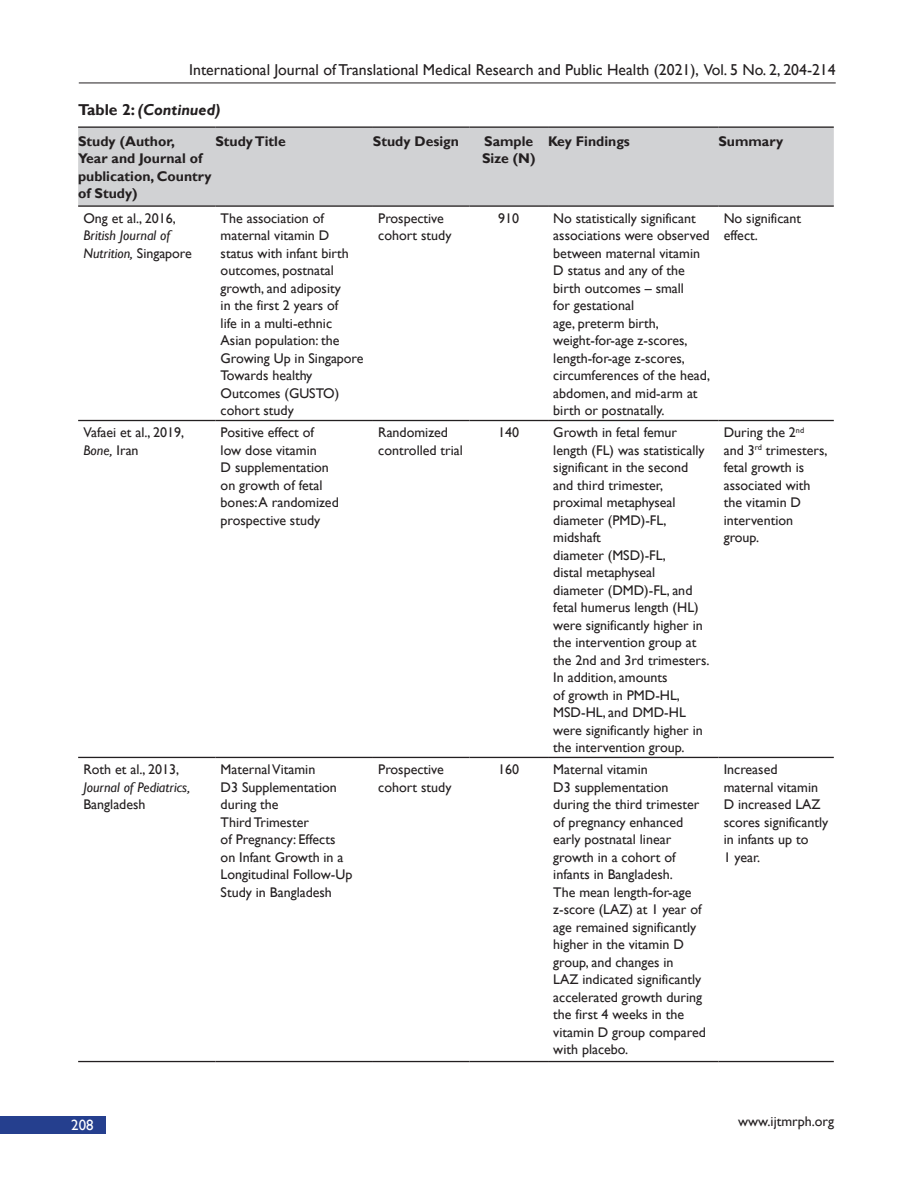
<style>
.page{position:relative;width:914px;height:1197px;background:#fff}
.page>*{position:absolute;margin:0;border:0;box-sizing:border-box;transform-origin:0 0}
.t1{font:15.75px "Gill Sans";color:#231f20}
.TT{font:italic 700 15.75px "Gill Sans";color:#231f20}
.t2{font:14.88px "Gill Sans";color:#fff}
.TB{font:14px/17.5px "Gill Sans";color:#231f20}
.TBL{font:14px/17.5px "Gill Sans";color:#231f20}
.TCH{font:700 14px/17.5px "Gill Sans";color:#231f20}
.TB-2{font:italic 14px/17.5px "Gill Sans";color:#231f20}
.s1{font-style:normal}
.s2{font-style:italic}
</style>
<div class="page">
<hr style="left:79px;top:83px;width:756px;height:1px;background:#231f20">
<div style="left:0;top:1117px;width:106px;height:17px;background:#253f8e"></div>
<div style="left:78px;top:128px;width:755px;height:77px;background:#d1d2d4"></div>
<hr style="left:78px;top:420px;width:137px;height:1px;background:#231f20">
<hr style="left:215px;top:420px;width:158px;height:1px;background:#231f20">
<hr style="left:373px;top:420px;width:96px;height:1px;background:#231f20">
<hr style="left:469px;top:420px;width:79px;height:1px;background:#231f20">
<hr style="left:548px;top:420px;width:170px;height:1px;background:#231f20">
<hr style="left:718px;top:420px;width:115px;height:1px;background:#231f20">
<hr style="left:78px;top:1061px;width:137px;height:1px;background:#231f20">
<hr style="left:215px;top:1061px;width:158px;height:1px;background:#231f20">
<hr style="left:373px;top:1061px;width:96px;height:1px;background:#231f20">
<hr style="left:469px;top:1061px;width:79px;height:1px;background:#231f20">
<hr style="left:548px;top:1061px;width:170px;height:1px;background:#231f20">
<hr style="left:718px;top:1061px;width:115px;height:1px;background:#231f20">
<hr style="left:78px;top:757px;width:137px;height:1px;background:#231f20">
<hr style="left:215px;top:757px;width:158px;height:1px;background:#231f20">
<hr style="left:373px;top:757px;width:96px;height:1px;background:#231f20">
<hr style="left:469px;top:757px;width:79px;height:1px;background:#231f20">
<hr style="left:548px;top:757px;width:170px;height:1px;background:#231f20">
<hr style="left:718px;top:757px;width:115px;height:1px;background:#231f20">
<hr style="left:78px;top:126px;width:137px;height:2px;background:#231f20">
<hr style="left:215px;top:126px;width:158px;height:2px;background:#231f20">
<hr style="left:373px;top:126px;width:96px;height:2px;background:#231f20">
<hr style="left:469px;top:126px;width:79px;height:2px;background:#231f20">
<hr style="left:548px;top:126px;width:170px;height:2px;background:#231f20">
<hr style="left:718px;top:126px;width:115px;height:2px;background:#231f20">
<hr style="left:78px;top:205px;width:137px;height:2px;background:#231f20">
<hr style="left:215px;top:205px;width:158px;height:2px;background:#231f20">
<hr style="left:373px;top:205px;width:96px;height:2px;background:#231f20">
<hr style="left:469px;top:205px;width:79px;height:2px;background:#231f20">
<hr style="left:548px;top:205px;width:170px;height:2px;background:#231f20">
<hr style="left:718px;top:205px;width:115px;height:2px;background:#231f20">
<p class="t1" style="left:189px;top:60px;width:648px">International Journal of Translational Medical Research and Public Health (2021), Vol. 5 No. 2, 204-214</p>
<p class="TT" style="left:78px;top:101px;width:144px"><span class="s1">Table 2:</span> (Continued)</p>
<p class="TCH" style="left:78px;top:133px;width:135px">Study (Author,<br>Year and Journal of publication, Country of Study)</p>
<p class="TCH" style="left:215px;top:133px;width:72px">Study Title</p>
<p class="TCH" style="left:373px;top:133px;width:87px">Study Design</p>
<p class="TCH" style="left:482px;top:133px;width:55px">Sample<br>Size (N)</p>
<p class="TCH" style="left:548px;top:133px;width:83px">Key Findings</p>
<p class="TCH" style="left:718px;top:133px;width:66px">Summary</p>
<p class="TB-2" style="left:83px;top:210px;width:110px"><span class="s1">Ong et al., 2016,<br></span>British Journal of<br>Nutrition, <span class="s1">Singapore</span></p>
<p class="TB" style="left:220px;top:210px;width:144px">The association of maternal vitamin D status with infant birth outcomes, postnatal growth, and adiposity<br>in the first 2 years of<br>life in a multi‑ethnic<br>Asian population: the<br>Growing Up in Singapore<br>Towards healthy<br>Outcomes (GUSTO) cohort study</p>
<p class="TB" style="left:378px;top:210px;width:75px">Prospective cohort study</p>
<p class="TB" style="left:498px;top:210px;width:22px">910</p>
<p class="TB" style="left:553px;top:210px;width:158px">No statistically significant associations were observed between maternal vitamin<br>D status and any of the birth outcomes – small<br>for gestational<br>age, preterm birth, weight‑for‑age z‑scores, length‑for‑age z‑scores, circumferences of the head, abdomen, and mid‑arm at birth or postnatally.</p>
<p class="TB" style="left:723px;top:210px;width:79px">No significant effect.</p>
<p class="TB" style="left:83px;top:424px;width:102px">Vafaei et al., 2019,<br><span class="s2">Bone,</span> Iran</p>
<p class="TB" style="left:220px;top:424px;width:120px">Positive effect of<br>low dose vitamin<br>D supplementation on growth of fetal bones: A randomized prospective study</p>
<p class="TB" style="left:378px;top:424px;width:86px">Randomized controlled trial</p>
<p class="TB" style="left:498px;top:424px;width:22px">140</p>
<p class="TB" style="left:553px;top:424px;width:158px">Growth in fetal femur length (FL) was statistically significant in the second and third trimester, proximal metaphyseal diameter (PMD)‑FL, midshaft<br>diameter (MSD)‑FL,<br>distal metaphyseal<br>diameter (DMD)‑FL, and fetal humerus length (HL) were significantly higher in the intervention group at the 2nd and 3rd trimesters.<br>In addition, amounts<br>of growth in PMD‑HL,<br>MSD‑HL, and DMD‑HL were significantly higher in the intervention group.</p>
<p class="TB" style="left:723px;top:424px;width:105px">During the 2<sup>nd </sup>and 3<sup>rd</sup> trimesters, fetal growth is associated with the vitamin D intervention group.</p>
<p class="TBL" style="left:83px;top:761px;width:108px">Roth et al., 2013,<br><span class="s2">Journal of Pediatrics,<br></span>Bangladesh</p>
<p class="TBL" style="left:220px;top:761px;width:133px">Maternal Vitamin<br>D3 Supplementation during the<br>Third Trimester<br>of Pregnancy: Effects on Infant Growth in a<br>Longitudinal Follow‑Up<br>Study in Bangladesh</p>
<p class="TBL" style="left:378px;top:761px;width:75px">Prospective cohort study</p>
<p class="TBL" style="left:498px;top:761px;width:22px">160</p>
<p class="TBL" style="left:553px;top:761px;width:154px">Maternal vitamin<br>D3 supplementation during the third trimester of pregnancy enhanced early postnatal linear growth in a cohort of infants in Bangladesh.<br>The mean length‑for‑age z‑score (LAZ) at 1 year of age remained significantly higher in the vitamin D group, and changes in<br>LAZ indicated significantly accelerated growth during the first 4 weeks in the vitamin D group compared with placebo.</p>
<p class="TBL" style="left:723px;top:761px;width:106px">Increased maternal vitamin<br>D increased LAZ scores significantly in infants up to<br>1 year.</p>
<p class="t2" style="left:71px;top:1117px;width:24px">208</p>
<p class="TB" style="left:738px;top:1113px;width:97px">www.ijtmrph.org</p>
</div>
